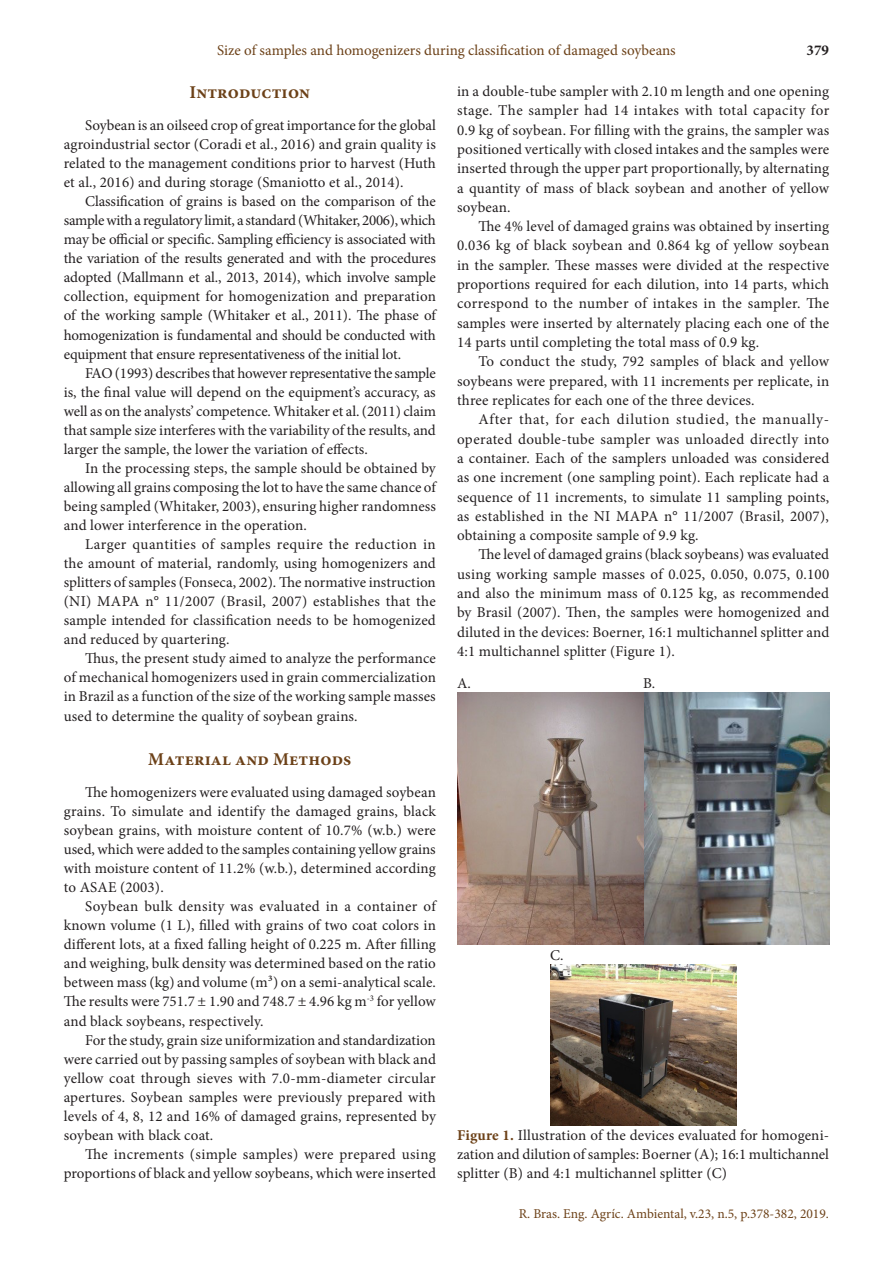
<style>
.page{position:relative;width:893px;height:1263px;background:#fff}
.page>*{position:absolute;margin:0;border:0;box-sizing:border-box;transform-origin:0 0}
.t1{font:700 18px "Minion Pro";letter-spacing:.01em;color:#6c4118}
.t2{font:15px/19px "Minion Pro";letter-spacing:.005em;color:#231f20;text-align:justify}
.t3{font:15px "Minion Pro";letter-spacing:-.005em;color:#6c4118}
.t4{font:700 15px "Minion Pro";color:#231f20}
.t5{font:13.5px "Minion Pro";color:#6c4118}
.s1{font-weight:700;color:#6c4118}
</style>
<div class="page">
<img style="left:550px;top:964px;width:186px;height:161px">
<img style="left:457px;top:692px;width:372px;height:253px">
<p class="t3" style="left:217px;top:40px;width:460px">Size of samples and homogenizers during classification of damaged soybeans</p>
<p class="t4" style="left:806px;top:40px;width:24px">379</p>
<p class="t1" style="left:190px;top:80px;width:122px">Introduction</p>
<p class="t2" style="left:64px;top:116px;width:374px;text-indent:21px">Soybean is an oilseed crop of great importance for the global agroindustrial sector (Coradi et al., 2016) and grain quality is related to the management conditions prior to harvest (Huth et al., 2016) and during storage (Smaniotto et al., 2014).</p>
<p class="t2" style="left:64px;top:192px;width:374px;text-indent:21px">Classification of grains is based on the comparison of the sample with a regulatory limit, a standard (Whitaker, 2006), which may be official or specific. Sampling efficiency is associated with the variation of the results generated and with the procedures adopted (Mallmann et al., 2013, 2014), which involve sample collection, equipment for homogenization and preparation of the working sample (Whitaker et al., 2011). The phase of homogenization is fundamental and should be conducted with equipment that ensure representativeness of the initial lot.</p>
<p class="t2" style="left:64px;top:363px;width:374px;text-indent:21px">FAO (1993) describes that however representative the sample is, the final value will depend on the equipment’s accuracy, as well as on the analysts’ competence. Whitaker et al. (2011) claim that sample size interferes with the variability of the results, and larger the sample, the lower the variation of effects.</p>
<p class="t2" style="left:64px;top:459px;width:374px;text-indent:21px">In the processing steps, the sample should be obtained by allowing all grains composing the lot to have the same chance of being sampled (Whitaker, 2003), ensuring higher randomness and lower interference in the operation.</p>
<p class="t2" style="left:64px;top:535px;width:374px;text-indent:21px">Larger quantities of samples require the reduction in the amount of material, randomly, using homogenizers and splitters of samples (Fonseca, 2002). The normative instruction (NI) MAPA n° 11/2007 (Brasil, 2007) establishes that the sample intended for classification needs to be homogenized and reduced by quartering.</p>
<p class="t2" style="left:64px;top:649px;width:374px;text-indent:21px">Thus, the present study aimed to analyze the performance of mechanical homogenizers used in grain commercialization in Brazil as a function of the size of the working sample masses used to determine the quality of soybean grains.</p>
<p class="t1" style="left:148px;top:747px;width:205px">Material and Methods</p>
<p class="t2" style="left:64px;top:783px;width:374px;text-indent:21px">The homogenizers were evaluated using damaged soybean grains. To simulate and identify the damaged grains, black soybean grains, with moisture content of 10.7% (w.b.) were used, which were added to the samples containing yellow grains with moisture content of 11.2% (w.b.), determined according to ASAE (2003).</p>
<p class="t2" style="left:64px;top:897px;width:374px;text-indent:21px">Soybean bulk density was evaluated in a container of known volume (1 L), filled with grains of two coat colors in different lots, at a fixed falling height of 0.225 m. After filling and weighing, bulk density was determined based on the ratio between mass (kg) and volume (m³) on a semi-analytical scale.<br>The results were 751.7 ± 1.90 and 748.7 ± 4.96 kg m<sup>-3</sup> for yellow and black soybeans, respectively.</p>
<p class="t2" style="left:64px;top:1030px;width:374px;text-indent:21px">For the study, grain size uniformization and standardization were carried out by passing samples of soybean with black and yellow coat through sieves with 7.0-mm-diameter circular apertures. Soybean samples were previously prepared with levels of 4, 8, 12 and 16% of damaged grains, represented by soybean with black coat.</p>
<p class="t2" style="left:64px;top:1145px;width:374px;text-align:right">The increments (simple samples) were prepared using proportions of black and yellow soybeans, which were inserted</p>
<p class="t2" style="left:457px;top:82px;width:374px">in a double-tube sampler with 2.10 m length and one opening stage. The sampler had 14 intakes with total capacity for 0.9 kg of soybean. For filling with the grains, the sampler was positioned vertically with closed intakes and the samples were inserted through the upper part proportionally, by alternating a quantity of mass of black soybean and another of yellow soybean.</p>
<p class="t2" style="left:457px;top:217px;width:374px;text-indent:21px">The 4% level of damaged grains was obtained by inserting 0.036 kg of black soybean and 0.864 kg of yellow soybean in the sampler. These masses were divided at the respective proportions required for each dilution, into 14 parts, which correspond to the number of intakes in the sampler. The samples were inserted by alternately placing each one of the 14 parts until completing the total mass of 0.9 kg.</p>
<p class="t2" style="left:457px;top:352px;width:374px;text-indent:21px">To conduct the study, 792 samples of black and yellow soybeans were prepared, with 11 increments per replicate, in three replicates for each one of the three devices.</p>
<p class="t2" style="left:457px;top:410px;width:374px;text-indent:21px">After that, for each dilution studied, the manually&shy;operated double-tube sampler was unloaded directly into a container. Each of the samplers unloaded was considered as one increment (one sampling point). Each replicate had a sequence of 11 increments, to simulate 11 sampling points, as established in the NI MAPA n° 11/2007 (Brasil, 2007), obtaining a composite sample of 9.9 kg.</p>
<p class="t2" style="left:457px;top:545px;width:374px;text-indent:21px">The level of damaged grains (black soybeans) was evaluated using working sample masses of 0.025, 0.050, 0.075, 0.100 and also the minimum mass of 0.125 kg, as recommended by Brasil (2007). Then, the samples were homogenized and diluted in the devices: Boerner, 16:1 multichannel splitter and 4:1 multichannel splitter (Figure 1).</p>
<p class="t2" style="left:457px;top:674px;width:15px">A.</p>
<p class="t2" style="left:643px;top:674px;width:13px">B.</p>
<p class="t2" style="left:550px;top:945px;width:15px">C.</p>
<p class="t2" style="left:457px;top:1126px;width:374px"><span class="s1">Figure 1.</span> Illustration of the devices evaluated for homogeni&shy;zation and dilution of samples: Boerner (A); 16:1 multichannel splitter (B) and 4:1 multichannel splitter (C)</p>
<p class="t5" style="left:519px;top:1204px;width:312px">R. Bras. Eng. Agríc. Ambiental, v.23, n.5, p.378-382, 2019.</p>
</div>
